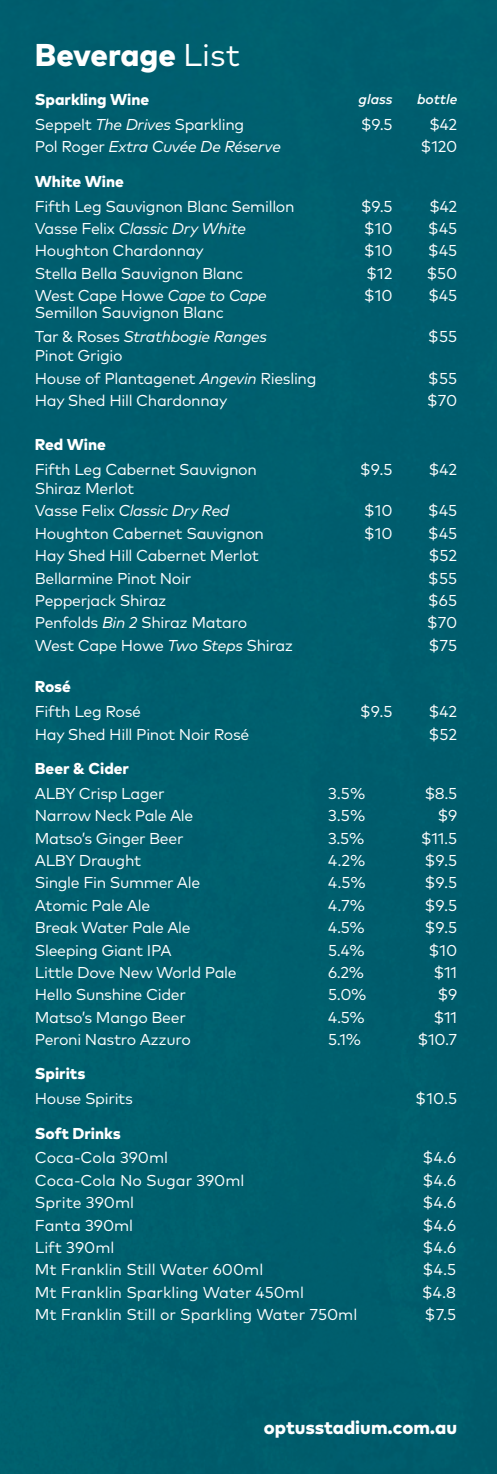
<style>
.page{position:relative;width:497px;height:1474px;background:#fff}
.page>*{position:absolute;margin:0;border:0;box-sizing:border-box;transform-origin:0 0}
.t1{font:800 31.5px "Mark OT";color:#fff}
.t2{font:800 18.55px "Mark OT";color:#fff}
.t3{font:15.75px/18.9px "Mark OT";letter-spacing:-.02em;color:#fff}
.t4{font:15.75px "Mark OT";color:#fff}
.t5{font:italic 15.75px "Mark OT";letter-spacing:-.02em;color:#fff}
.t6{font:800 15.75px "Mark OT";color:#fff}
.t7{font:italic 500 14px "Mark OT";color:#fff}
.s1{font-weight:400}
.s2{font-style:italic}
.s3{font-style:normal}
</style>
<div class="page">
<div style="left:0;top:0;width:496px;height:1473px;background:#005e6e"></div>
<h1 class="t1" style="left:35px;top:34px;width:206px">Beverage <span class="s1">List</span></h1>
<p class="t6" style="left:35px;top:89px;width:116px">Sparkling Wine</p>
<p class="t7" style="left:358px;top:90px;width:35px">glass</p>
<p class="t7" style="left:416px;top:90px;width:42px">bottle</p>
<p class="t3" style="left:35px;top:115px;width:211px">Seppelt <span class="s2">The Drives</span> Sparkling</p>
<p class="t3" style="left:360px;top:115px;width:33px">$9.5</p>
<p class="t3" style="left:428px;top:115px;width:30px">$42</p>
<p class="t5" style="left:35px;top:137px;width:247px"><span class="s3">Pol Roger</span> Extra Cuvée De Réserve</p>
<p class="t3" style="left:420px;top:137px;width:38px">$120</p>
<p class="t6" style="left:35px;top:171px;width:91px">White Wine</p>
<p class="t3" style="left:35px;top:196px;width:261px">Fifth Leg Sauvignon Blanc Semillon</p>
<p class="t3" style="left:360px;top:196px;width:33px">$9.5</p>
<p class="t3" style="left:428px;top:196px;width:30px">$42</p>
<p class="t5" style="left:35px;top:219px;width:212px"><span class="s3">Vasse Felix</span> Classic Dry White</p>
<p class="t3" style="left:363px;top:219px;width:30px">$10</p>
<p class="t3" style="left:427px;top:219px;width:31px">$45</p>
<p class="t3" style="left:35px;top:241px;width:170px">Houghton Chardonnay</p>
<p class="t3" style="left:363px;top:241px;width:30px">$10</p>
<p class="t3" style="left:427px;top:241px;width:31px">$45</p>
<p class="t3" style="left:35px;top:263px;width:210px">Stella Bella Sauvignon Blanc</p>
<p class="t3" style="left:366px;top:263px;width:28px">$12</p>
<p class="t3" style="left:426px;top:263px;width:32px">$50</p>
<p class="t3" style="left:35px;top:287px;width:233px;line-height:17.2px">West Cape Howe <span class="s2">Cape to Cape<br></span>Semillon Sauvignon Blanc</p>
<p class="t3" style="left:363px;top:286px;width:30px">$10</p>
<p class="t3" style="left:427px;top:286px;width:31px">$45</p>
<p class="t3" style="left:35px;top:327px;width:233px">Tar &amp; Roses <span class="s2">Strathbogie Ranges<br></span>Pinot Grigio</p>
<p class="t3" style="left:427px;top:327px;width:31px">$55</p>
<p class="t3" style="left:35px;top:368px;width:283px">House of Plantagenet <span class="s2">Angevin</span> Riesling</p>
<p class="t3" style="left:427px;top:368px;width:31px">$55</p>
<p class="t3" style="left:35px;top:391px;width:194px">Hay Shed Hill Chardonnay</p>
<p class="t3" style="left:426px;top:391px;width:32px">$70</p>
<p class="t6" style="left:35px;top:434px;width:73px">Red Wine</p>
<p class="t3" style="left:35px;top:460px;width:223px">Fifth Leg Cabernet Sauvignon<br>Shiraz Merlot</p>
<p class="t3" style="left:359px;top:460px;width:34px">$9.5</p>
<p class="t3" style="left:428px;top:460px;width:30px">$42</p>
<p class="t5" style="left:35px;top:501px;width:196px"><span class="s3">Vasse Felix</span> Classic Dry Red</p>
<p class="t3" style="left:363px;top:501px;width:30px">$10</p>
<p class="t3" style="left:427px;top:501px;width:31px">$45</p>
<p class="t3" style="left:35px;top:523px;width:230px">Houghton Cabernet Sauvignon</p>
<p class="t3" style="left:363px;top:523px;width:30px">$10</p>
<p class="t3" style="left:427px;top:523px;width:31px">$45</p>
<p class="t3" style="left:35px;top:546px;width:225px">Hay Shed Hill Cabernet Merlot</p>
<p class="t3" style="left:428px;top:546px;width:30px">$52</p>
<p class="t3" style="left:35px;top:568px;width:158px">Bellarmine Pinot Noir</p>
<p class="t3" style="left:427px;top:568px;width:31px">$55</p>
<p class="t3" style="left:35px;top:590px;width:133px">Pepperjack Shiraz</p>
<p class="t3" style="left:427px;top:590px;width:31px">$65</p>
<p class="t3" style="left:35px;top:613px;width:214px">Penfolds <span class="s2">Bin 2</span> Shiraz Mataro</p>
<p class="t3" style="left:426px;top:613px;width:32px">$70</p>
<p class="t3" style="left:35px;top:635px;width:259px">West Cape Howe <span class="s2">Two Steps</span> Shiraz</p>
<p class="t3" style="left:428px;top:635px;width:30px">$75</p>
<p class="t6" style="left:35px;top:676px;width:38px">Rosé</p>
<p class="t3" style="left:35px;top:702px;width:108px">Fifth Leg Rosé</p>
<p class="t3" style="left:359px;top:702px;width:34px">$9.5</p>
<p class="t3" style="left:428px;top:702px;width:30px">$42</p>
<p class="t3" style="left:35px;top:724px;width:216px">Hay Shed Hill Pinot Noir Rosé</p>
<p class="t3" style="left:428px;top:724px;width:30px">$52</p>
<p class="t6" style="left:35px;top:758px;width:96px">Beer &amp; Cider</p>
<p class="t3" style="left:35px;top:783px;width:131px">ALBY Crisp Lager</p>
<p class="t3" style="left:327px;top:783px;width:39px">3.5%</p>
<p class="t3" style="left:424px;top:783px;width:34px">$8.5</p>
<p class="t3" style="left:35px;top:806px;width:160px">Narrow Neck Pale Ale</p>
<p class="t3" style="left:327px;top:806px;width:39px">3.5%</p>
<p class="t3" style="left:437px;top:806px;width:21px">$9</p>
<p class="t3" style="left:35px;top:828px;width:150px">Matso’s Ginger Beer</p>
<p class="t3" style="left:327px;top:828px;width:38px">3.5%</p>
<p class="t3" style="left:420px;top:828px;width:38px">$11.5</p>
<p class="t3" style="left:35px;top:850px;width:108px">ALBY Draught</p>
<p class="t3" style="left:327px;top:850px;width:39px">4.2%</p>
<p class="t3" style="left:424px;top:850px;width:34px">$9.5</p>
<p class="t3" style="left:35px;top:873px;width:167px">Single Fin Summer Ale</p>
<p class="t3" style="left:327px;top:873px;width:39px">4.5%</p>
<p class="t3" style="left:424px;top:873px;width:34px">$9.5</p>
<p class="t3" style="left:35px;top:895px;width:117px">Atomic Pale Ale</p>
<p class="t3" style="left:327px;top:895px;width:38px">4.7%</p>
<p class="t3" style="left:424px;top:895px;width:34px">$9.5</p>
<p class="t3" style="left:35px;top:917px;width:157px">Break Water Pale Ale</p>
<p class="t3" style="left:327px;top:917px;width:38px">4.5%</p>
<p class="t3" style="left:424px;top:917px;width:34px">$9.5</p>
<p class="t3" style="left:35px;top:940px;width:138px">Sleeping Giant IPA</p>
<p class="t3" style="left:327px;top:940px;width:38px">5.4%</p>
<p class="t3" style="left:428px;top:940px;width:30px">$10</p>
<p class="t3" style="left:35px;top:962px;width:203px">Little Dove New World Pale</p>
<p class="t3" style="left:327px;top:962px;width:38px">6.2%</p>
<p class="t3" style="left:433px;top:962px;width:25px">$11</p>
<p class="t3" style="left:35px;top:985px;width:152px">Hello Sunshine Cider</p>
<p class="t3" style="left:327px;top:985px;width:40px">5.0%</p>
<p class="t3" style="left:437px;top:985px;width:21px">$9</p>
<p class="t3" style="left:35px;top:1007px;width:152px">Matso’s Mango Beer</p>
<p class="t3" style="left:327px;top:1007px;width:38px">4.5%</p>
<p class="t3" style="left:433px;top:1007px;width:25px">$11</p>
<p class="t3" style="left:35px;top:1029px;width:157px">Peroni Nastro Azzuro</p>
<p class="t3" style="left:327px;top:1029px;width:35px">5.1%</p>
<p class="t3" style="left:417px;top:1029px;width:41px">$10.7</p>
<p class="t6" style="left:35px;top:1063px;width:52px">Spirits</p>
<p class="t3" style="left:35px;top:1088px;width:99px">House Spirits</p>
<p class="t3" style="left:415px;top:1088px;width:43px">$10.5</p>
<p class="t6" style="left:35px;top:1122px;width:87px">Soft Drinks</p>
<p class="t4" style="left:35px;top:1148px;width:135px">Coca-Cola 390ml</p>
<p class="t3" style="left:422px;top:1148px;width:35px">$4.6</p>
<p class="t4" style="left:35px;top:1170px;width:211px">Coca-Cola No Sugar 390ml</p>
<p class="t3" style="left:422px;top:1170px;width:35px">$4.6</p>
<p class="t4" style="left:35px;top:1192px;width:101px">Sprite 390ml</p>
<p class="t3" style="left:422px;top:1192px;width:35px">$4.6</p>
<p class="t4" style="left:35px;top:1215px;width:100px">Fanta 390ml</p>
<p class="t3" style="left:422px;top:1215px;width:35px">$4.6</p>
<p class="t4" style="left:35px;top:1237px;width:81px">Lift 390ml</p>
<p class="t3" style="left:422px;top:1237px;width:35px">$4.6</p>
<p class="t4" style="left:35px;top:1259px;width:230px">Mt Franklin Still Water 600ml</p>
<p class="t3" style="left:422px;top:1259px;width:35px">$4.5</p>
<p class="t4" style="left:35px;top:1282px;width:270px">Mt Franklin Sparkling Water 450ml</p>
<p class="t3" style="left:421px;top:1282px;width:36px">$4.8</p>
<p class="t4" style="left:35px;top:1304px;width:323px">Mt Franklin Still or Sparkling Water 750ml</p>
<p class="t3" style="left:424px;top:1304px;width:33px">$7.5</p>
<p class="t2" style="left:263px;top:1415px;width:194px">optusstadium.com.au</p>
</div>
